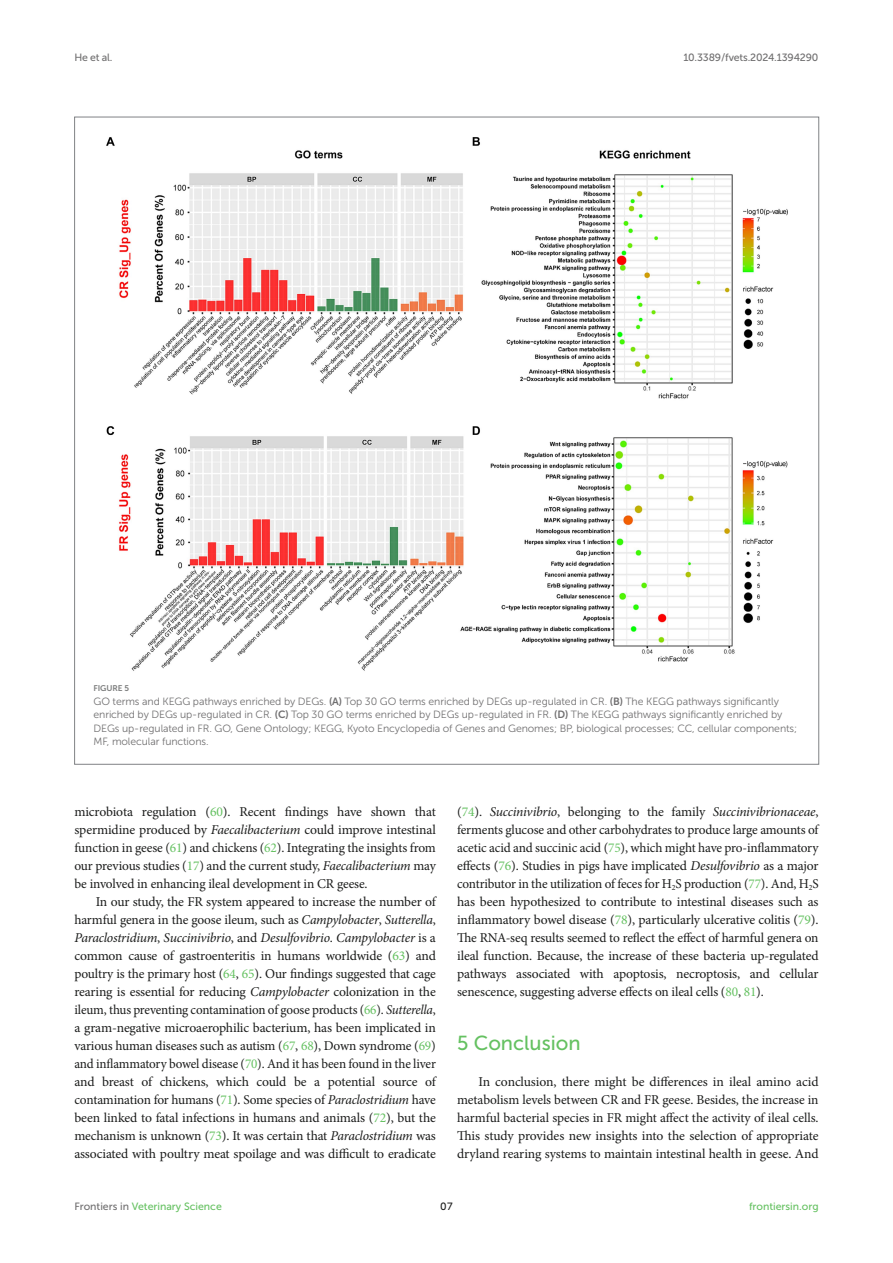
<style>
.page{position:relative;width:893px;height:1263px;background:#fff}
.page>*{position:absolute;margin:0;border:0;box-sizing:border-box;transform-origin:0 0}
.HEAD_1{font:20.25px "Museo Sans 500";color:#65c161}
.TEXT{font:13.5px/18px "Minion Pro";letter-spacing:-.01em;color:#1b1c1b;text-align:justify}
.TEXT_FLUSH{font:13.5px/18px "Minion Pro";letter-spacing:-.005em;color:#1b1c1b;text-align:justify}
.FIG_LEG{font:10.5px/13.5px "Museo Sans 300";letter-spacing:-.01em;color:#706f70}
.t1{font:10.5px "Museo Sans 500";color:#65c161}
.t2{font:10.5px "Museo Sans 500";letter-spacing:-.015em;color:#706f70}
.t3{font:10.5px "Museo Sans 500";color:#1b1c1b}
.FIG_HD{font:8.25px "Museo Sans 700";letter-spacing:-.01em;color:#7e7f7f}
.s1{font-family:"Museo Sans 700"}
.s2{color:#65c161}
.s3{font-style:italic}
.s4{color:#706f70}
</style>
<div class="page">
<img style="left:106px;top:137px;width:682px;height:534px">
<p class="t2" style="left:74px;top:51px;width:40px">He et al.</p>
<p class="t2" style="left:683px;top:51px;width:137px">10.3389/fvets.2024.1394290</p>
<p class="FIG_HD" style="left:94px;top:684px;width:37px">FIGURE 5</p>
<p class="FIG_LEG" style="left:94px;top:694px;width:705px">GO terms and KEGG pathways enriched by DEGs. <span class="s1">(A)</span> Top 30 GO terms enriched by DEGs up-regulated in CR. <span class="s1">(B)</span> The KEGG pathways significantly enriched by DEGs up-regulated in CR. <span class="s1">(C)</span> Top 30 GO terms enriched by DEGs up-regulated in FR. <span class="s1">(D)</span> The KEGG pathways significantly enriched by DEGs up-regulated in FR. GO, Gene Ontology; KEGG, Kyoto Encyclopedia of Genes and Genomes; BP, biological processes; CC, cellular components; MF, molecular functions.</p>
<p class="TEXT" style="left:74px;top:803px;width:363px">microbiota regulation (<span class="s2">60</span>). Recent findings have shown that spermidine produced by <span class="s3">Faecalibacterium</span> could improve intestinal function in geese (<span class="s2">61</span>) and chickens (<span class="s2">62</span>). Integrating the insights from our previous studies (<span class="s2">17</span>) and the current study, <span class="s3">Faecalibacterium</span> may be involved in enhancing ileal development in CR geese.</p>
<p class="TEXT" style="left:74px;top:893px;width:363px;text-indent:21px">In our study, the FR system appeared to increase the number of harmful genera in the goose ileum, such as <span class="s3">Campylobacter</span>, <span class="s3">Sutterella</span>, <span class="s3">Paraclostridium</span>, <span class="s3">Succinivibrio</span>, and <span class="s3">Desulfovibrio</span>. <span class="s3">Campylobacter</span> is a common cause of gastroenteritis in humans worldwide (<span class="s2">63</span>) and poultry is the primary host (<span class="s2">64</span>, <span class="s2">65</span>). Our findings suggested that cage rearing is essential for reducing <span class="s3">Campylobacter</span> colonization in the ileum, thus preventing contamination of goose products (<span class="s2">66</span>). <span class="s3">Sutterella</span>, a gram-negative microaerophilic bacterium, has been implicated in various human diseases such as autism (<span class="s2">67</span>, <span class="s2">68</span>), Down syndrome (<span class="s2">69</span>) and inflammatory bowel disease (<span class="s2">70</span>). And it has been found in the liver and breast of chickens, which could be a potential source of contamination for humans (<span class="s2">71</span>). Some species of <span class="s3">Paraclostridium</span> have been linked to fatal infections in humans and animals (<span class="s2">72</span>), but the mechanism is unknown (<span class="s2">73</span>). It was certain that <span class="s3">Paraclostridium</span> was associated with poultry meat spoilage and was difficult to eradicate</p>
<p class="TEXT" style="left:457px;top:803px;width:363px">(<span class="s2">74</span>). <span class="s3">Succinivibrio</span>, belonging to the family <span class="s3">Succinivibrionaceae</span>, ferments glucose and other carbohydrates to produce large amounts of acetic acid and succinic acid (<span class="s2">75</span>), which might have pro-inflammatory effects (<span class="s2">76</span>). Studies in pigs have implicated <span class="s3">Desulfovibrio</span> as a major contributor in the utilization of feces for H<sub>2</sub>S production (<span class="s2">77</span>). And, H<sub>2</sub>S has been hypothesized to contribute to intestinal diseases such as inflammatory bowel disease (<span class="s2">78</span>), particularly ulcerative colitis (<span class="s2">79</span>).<br>The RNA-seq results seemed to reflect the effect of harmful genera on ileal function. Because, the increase of these bacteria up-regulated pathways associated with apoptosis, necroptosis, and cellular senescence, suggesting adverse effects on ileal cells (<span class="s2">80</span>, <span class="s2">81</span>).</p>
<p class="HEAD_1" style="left:457px;top:1032px;width:125px">5 Conclusion</p>
<p class="TEXT_FLUSH" style="left:457px;top:1073px;width:363px;text-indent:21px">In conclusion, there might be differences in ileal amino acid metabolism levels between CR and FR geese. Besides, the increase in harmful bacterial species in FR might affect the activity of ileal cells.<br>This study provides new insights into the selection of appropriate dryland rearing systems to maintain intestinal health in geese. And</p>
<p class="t1" style="left:74px;top:1200px;width:149px"><span class="s4">Frontiers in</span> Veterinary Science</p>
<p class="t3" style="left:440px;top:1200px;width:14px">07</p>
<p class="t1" style="left:749px;top:1200px;width:71px">frontiersin.org</p>
</div>
